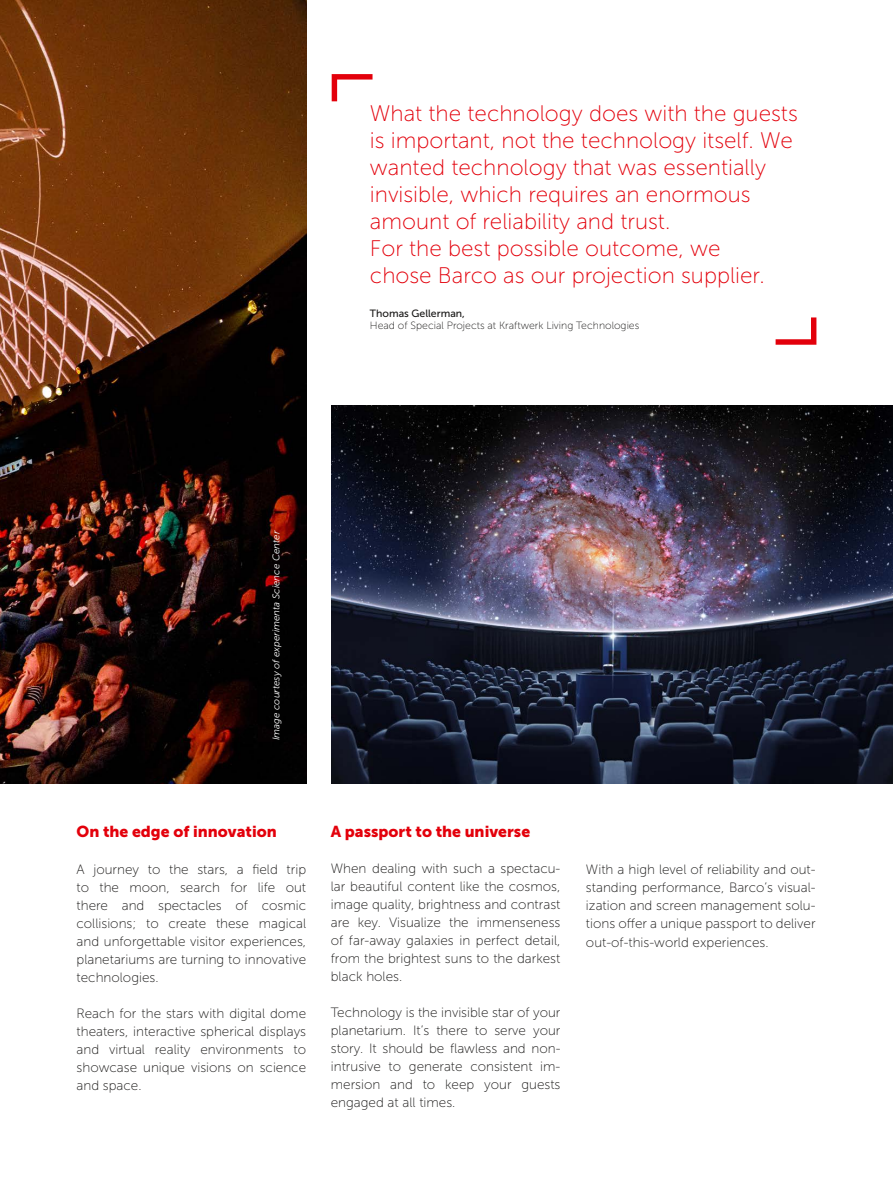
<style>
.page{position:relative;width:893px;height:1187px;background:#fff}
.page>*{position:absolute;margin:0;border:0;box-sizing:border-box;transform-origin:0 0}
.t1{font:22.5px/27px "Museo Sans 100";color:#e3000b}
.t2{font:15.75px "Museo Sans 900";color:#e3000b}
.t3{font:13.5px/18px "Museo Sans 100";color:#181716;text-align:justify}
.t4{font:10.5px "Museo Sans 100";color:#181716}
.t5{font:10.5px "Museo Sans 500";color:#181716}
.t6{font:italic 9.75px "Museo Sans 300";color:#fff}
</style>
<div class="page">
<img style="left:0;top:0;width:306px;height:783px">
<img style="left:332px;top:405px;width:561px;height:378px">
<svg style="left:776px;top:317px;width:40px;height:28px"></svg>
<svg style="left:332px;top:74px;width:40px;height:27px"></svg>
<p class="t1" style="left:370px;top:100px;width:429px">What the technology does with the guests is important, not the technology itself. We wanted technology that was essentially invisible, which requires an enormous amount of reliability and trust.<br>For the best possible outcome, we<br>chose Barco as our projection supplier.</p>
<p class="t5" style="left:370px;top:307px;width:96px">Thomas Gellerman,</p>
<p class="t4" style="left:370px;top:320px;width:271px">Head of Special Projects at Kraftwerk Living Technologies</p>
<p class="t6" style="left:271px;top:740px;width:211px;rotate:-90deg">Image courtesy of experimenta Science Center</p>
<p class="t2" style="left:77px;top:822px;width:202px">On the edge of innovation</p>
<p class="t3" style="left:77px;top:860px;width:231px">A journey to the stars, a field trip to the moon, search for life out there and spectacles of cosmic collisions; to create these magical and unforgettable visitor experiences, planetariums are turning to innovative technologies.</p>
<p class="t3" style="left:77px;top:1004px;width:231px">Reach for the stars with digital dome theaters, interactive spherical displays and virtual reality environments to showcase unique visions on science and space.</p>
<p class="t2" style="left:331px;top:822px;width:201px">A passport to the universe</p>
<p class="t3" style="left:331px;top:859px;width:231px">When dealing with such a spectacu&shy;lar beautiful content like the cosmos, image quality, brightness and contrast are key. Visualize the immenseness of far-away galaxies in perfect detail, from the brightest suns to the darkest black holes.</p>
<p class="t3" style="left:331px;top:1003px;width:231px">Technology is the invisible star of your planetarium. It’s there to serve your story. It should be flawless and non&shy;intrusive to generate consistent im&shy;mersion and to keep your guests engaged at all times.</p>
<p class="t3" style="left:586px;top:860px;width:231px">With a high level of reliability and out&shy;standing performance, Barco’s visual&shy;ization and screen management solu&shy;tions offer a unique passport to deliver out-of-this-world experiences.</p>
</div>
